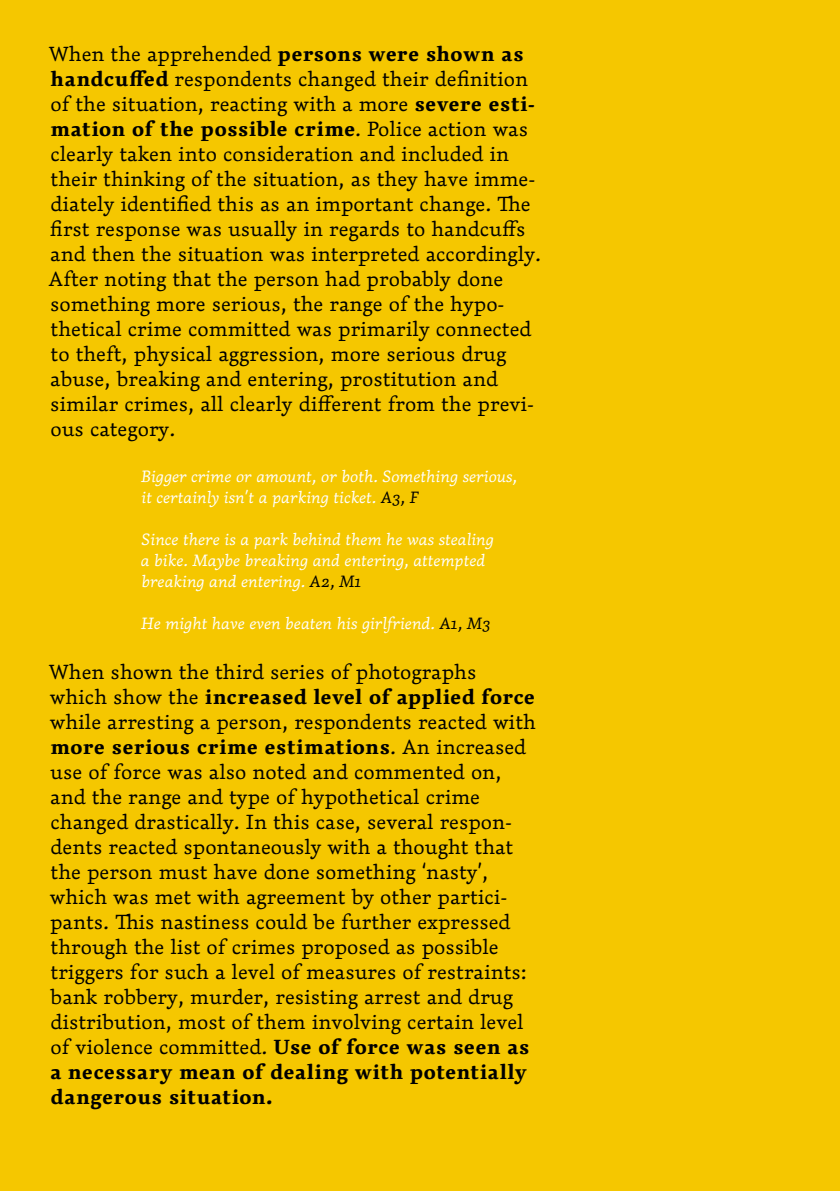
<style>
.page{position:relative;width:840px;height:1191px;background:#fff}
.page>*{position:absolute;margin:0;border:0;box-sizing:border-box;transform-origin:0 0}
.t1{font:300 20px/25px "Dederon LOT";color:#000}
.t2{font:700 20px/25px "Dederon DOT";letter-spacing:.015em;color:#000}
.t3{font:italic 300 16px/21px "Dederon LOT";color:#fff}
.s1{font-family:"Dederon DOT";font-weight:700}
.s2{font-family:"Dederon LOT";font-weight:300}
.s3{color:#000}
</style>
<div class="page">
<div style="left:0;top:0;width:839px;height:1191px;background:#f5c700"></div>
<p class="t1" style="left:49px;top:41px;width:487px">When the apprehended <span class="s1">persons were shown as handcuffed</span> respondents changed their definition of the situation, reacting with a more <span class="s1">severe esti-</span></p>
<p class="t2" style="left:50px;top:116px;width:479px">mation of the possible crime<span class="s2">. Police action was</span></p>
<p class="t1" style="left:49px;top:141px;width:494px">clearly taken into consideration and included in their thinking of the situation, as they have imme&shy;diately identified this as an important change. The first response was usually in regards to handcuffs and then the situation was interpreted accordingly.<br>After noting that the person had probably done something more serious, the range of the hypo&shy;thetical crime committed was primarily connected to theft, physical aggression, more serious drug abuse, breaking and entering, prostitution and similar crimes, all clearly different from the previ&shy;ous category.</p>
<p class="t3" style="left:141px;top:466px;width:377px">Bigger crime or amount, or both. Something serious, it certainly isn’t a parking ticket. <span class="s3">A3, F</span></p>
<p class="t3" style="left:141px;top:529px;width:354px">Since there is a park behind them he was stealing a bike. Maybe breaking and entering, attempted breaking and entering. <span class="s3">A2, M1</span></p>
<p class="t3" style="left:141px;top:613px;width:350px">He might have even beaten his girlfriend. <span class="s3">A1, M3</span></p>
<p class="t1" style="left:49px;top:659px;width:429px">When shown the third series of photographs</p>
<p class="t2" style="left:50px;top:684px;width:486px"><span class="s2">which show the</span> increased level of applied force</p>
<p class="t1" style="left:50px;top:709px;width:487px">while arresting a person, respondents reacted with</p>
<p class="t2" style="left:50px;top:734px;width:477px">more serious crime estimations<span class="s2">. An increased</span></p>
<p class="t1" style="left:50px;top:759px;width:481px">use of force was also noted and commented on, and the range and type of hypothetical crime changed drastically. In this case, several respon&shy;dents reacted spontaneously with a thought that the person must have done something ‘nasty’, which was met with agreement by other partici&shy;pants. This nastiness could be further expressed through the list of crimes proposed as possible triggers for such a level of measures of restraints: bank robbery, murder, resisting arrest and drug distribution, most of them involving certain level of violence committed. <span class="s1">Use of force was seen as</span></p>
<p class="t2" style="left:50px;top:1059px;width:478px">a necessary mean of dealing with potentially dangerous situation.</p>
</div>
